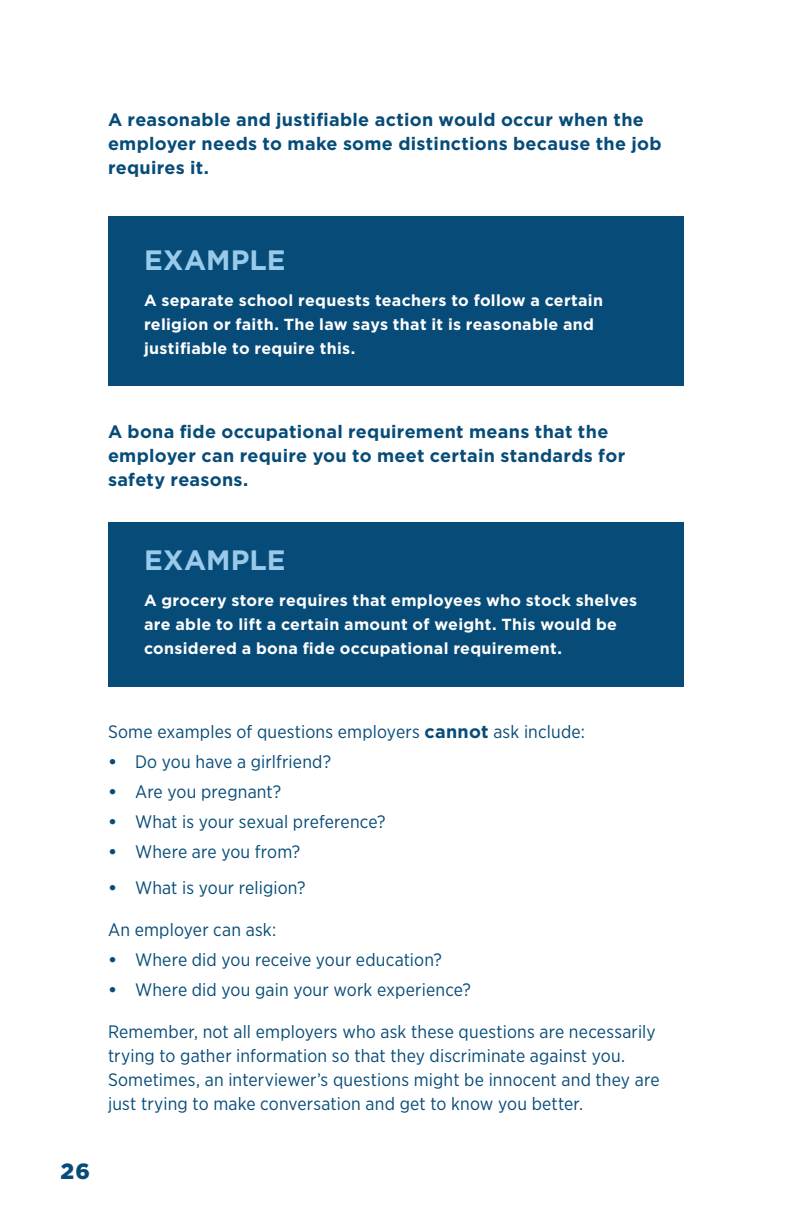
<style>
.page{position:relative;width:792px;height:1224px;background:#fff}
.page>*{position:absolute;margin:0;border:0;box-sizing:border-box;transform-origin:0 0}
.pull_out_box_-_head{font:700 28px "Gotham";letter-spacing:.005em;color:#99caea}
.t1{font:900 22px "Gotham";color:#074c79}
.BODY_main_9pt{font:18px/24px "Gotham Narrow";letter-spacing:.01em;color:#074c79}
.BODY_main_9pt-2{font:700 18px/24px "Gotham";letter-spacing:.015em;color:#074c79}
.pull_out_box_-_white{font:700 16px/24px "Gotham";letter-spacing:.02em;color:#fff}
.s1{font-family:"Gotham";font-weight:700}
</style>
<div class="page">
<div style="left:108px;top:522px;width:576px;height:165px;background:#074c79"></div>
<div style="left:108px;top:216px;width:576px;height:170px;background:#074c79"></div>
<p class="BODY_main_9pt-2" style="left:108px;top:108px;width:555px">A reasonable and justifiable action would occur when the employer needs to make some distinctions because the job requires it.</p>
<p class="pull_out_box_-_head" style="left:144px;top:242px;width:143px">EXAMPLE</p>
<p class="pull_out_box_-_white" style="left:144px;top:288px;width:461px">A separate school requests teachers to follow a certain religion or faith. The law says that it is reasonable and justifiable to require this.</p>
<p class="BODY_main_9pt-2" style="left:108px;top:420px;width:519px">A bona fide occupational requirement means that the employer can require you to meet certain standards for safety reasons.</p>
<p class="pull_out_box_-_head" style="left:144px;top:542px;width:143px">EXAMPLE</p>
<p class="pull_out_box_-_white" style="left:144px;top:588px;width:495px">A grocery store requires that employees who stock shelves are able to lift a certain amount of weight. This would be considered a bona fide occupational requirement.</p>
<p class="BODY_main_9pt" style="left:108px;top:719px;width:478px">Some examples of questions employers <span class="s1">cannot</span> ask include:</p>
<p class="BODY_main_9pt" style="left:108px;top:749px;width:225px"><span class="s1">•</span> Do you have a girlfriend?</p>
<p class="BODY_main_9pt" style="left:108px;top:779px;width:175px"><span class="s1">•</span> Are you pregnant?</p>
<p class="BODY_main_9pt" style="left:108px;top:809px;width:279px"><span class="s1">•</span> What is your sexual preference?</p>
<p class="BODY_main_9pt" style="left:108px;top:839px;width:194px"><span class="s1">•</span> Where are you from?</p>
<p class="BODY_main_9pt" style="left:108px;top:875px;width:199px"><span class="s1">•</span> What is your religion?</p>
<p class="BODY_main_9pt" style="left:108px;top:917px;width:170px">An employer can ask:</p>
<p class="BODY_main_9pt" style="left:108px;top:947px;width:335px"><span class="s1">•</span> Where did you receive your education?</p>
<p class="BODY_main_9pt" style="left:108px;top:977px;width:364px"><span class="s1">•</span> Where did you gain your work experience?</p>
<p class="BODY_main_9pt" style="left:108px;top:1019px;width:553px">Remember, not all employers who ask these questions are necessarily trying to gather information so that they discriminate against you.<br>Sometimes, an interviewer’s questions might be innocent and they are just trying to make conversation and get to know you better.</p>
<p class="t1" style="left:60px;top:1156px;width:31px">26</p>
</div>
